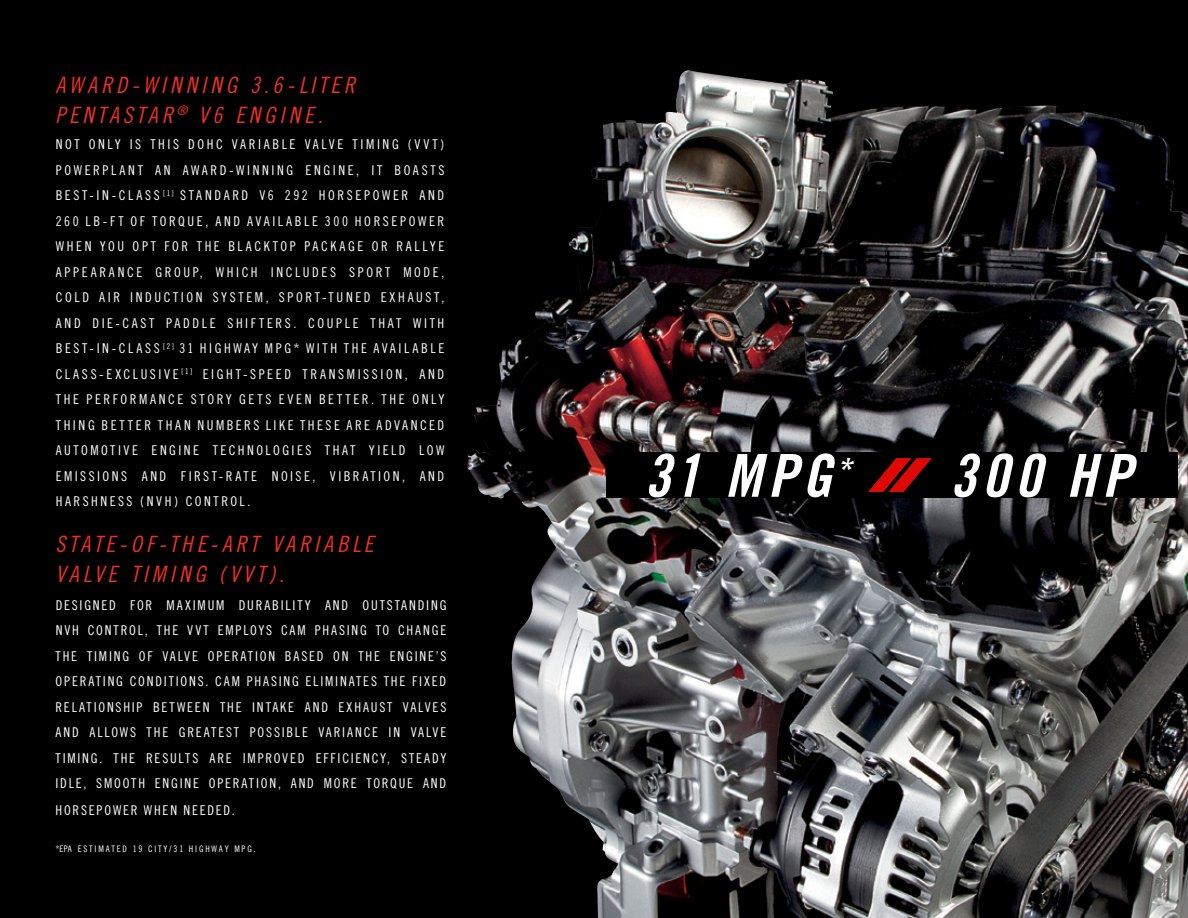
<style>
.page{position:relative;width:1188px;height:918px;background:#000}
.page>*{position:absolute;margin:0;border:0;box-sizing:border-box;transform-origin:0 0}
.t1{font:59.25px "Trade Gothic Bold Cond Twenty Obl";letter-spacing:.1em;color:#fff}
.t2{font:22.5px/30px "Trade Gothic Cond Eighteen Obl";letter-spacing:.17em;color:#ee3124}
.t3{font:13.5px/25.5px "Trade Gothic Cond Eighteen";letter-spacing:.18em;color:#fff;text-align:justify}
.t4{font:13.5px/25.5px "Trade Gothic Cond Eighteen";letter-spacing:.135em;color:#fff}
.t5{font:13.5px "Trade Gothic Cond Eighteen";letter-spacing:.13em;color:#fff}
.t6{font:13.5px "Trade Gothic Cond Eighteen";letter-spacing:.2em;color:#fff}
.t7{font:9px "Trade Gothic Cond Eighteen";letter-spacing:.2em;color:#fff}
</style>
<div class="page">
<img style="left:465px;top:72px;width:723px;height:846px">
<div style="left:606px;top:453px;width:571px;height:45px;background:#000"></div>
<svg style="left:868px;top:458px;width:64px;height:35px"></svg>
<h2 class="t2" style="left:55px;top:69px;width:301px">AWARD-WINNING 3.6-LITER<br>PENTASTAR <sup>®</sup> V6 ENGINE.</h2>
<p class="t3" style="left:56px;top:132px;width:9px">NOT</p>
<p class="t3" style="left:89px;top:132px;width:9px">ONL</p>
<p class="t3" style="left:115px;top:132px;width:166px">Y IS THIS DO HC VARI ABLE</p>
<p class="t3" style="left:305px;top:132px;width:57px">VALVE TIMING</p>
<p class="t3" style="left:408px;top:132px;width:38px">(VVT)</p>
<p class="t3" style="left:56px;top:157px;width:10px">POWE</p>
<p class="t3" style="left:93px;top:157px;width:43px">RPL ANT</p>
<p class="t3" style="left:155px;top:157px;width:223px">AN AWAR D-WINNING ENGINE, IT</p>
<p class="t3" style="left:394px;top:157px;width:36px">BO ASTS</p>
<p class="t3" style="left:56px;top:183px;width:9px">BEST</p>
<p class="t3" style="left:89px;top:183px;width:267px">-IN -CLASS <sup>[1]</sup> ST AND ARD V6 292 HORSEPOWE</p>
<p class="t3" style="left:402px;top:183px;width:35px">R AND</p>
<p class="t3" style="left:56px;top:208px;width:248px">260 LB -FT OF TO RQUE, AND AVAIL ABLE</p>
<p class="t3" style="left:325px;top:208px;width:68px">300 HORSEPOWE</p>
<p class="t3" style="left:438px;top:208px;width:8px">R</p>
<p class="t3" style="left:56px;top:234px;width:29px">WHEN</p>
<p class="t3" style="left:100px;top:234px;width:42px">YOU OPT</p>
<p class="t3" style="left:164px;top:234px;width:109px">FOR THE BL ACKTOP</p>
<p class="t3" style="left:304px;top:234px;width:140px">PACKAGE OR RALL YE</p>
<p class="t3" style="left:56px;top:259px;width:18px">APPE</p>
<p class="t6" style="left:91px;top:264px;width:160px">ARANCE GROUP, WH ICH</p>
<p class="t3" style="left:56px;top:259px;width:390px;text-indent:215px">I NCLU DES SPOR T MODE,<br>COLD AIR INDUC TION SYSTEM, SPOR T-TU NED EXHAU</p>
<p class="t3" style="left:426px;top:285px;width:20px">ST,</p>
<p class="t3" style="left:56px;top:310px;width:289px">AND DIE-CA ST PADDLE SH IF TER S. COUPLE</p>
<p class="t3" style="left:371px;top:310px;width:51px">THAT WIT</p>
<p class="t3" style="left:438px;top:310px;width:8px">H</p>
<p class="t3" style="left:56px;top:336px;width:9px">BEST</p>
<p class="t3" style="left:90px;top:336px;width:185px">-IN -CLASS <sup>[2]</sup> 31 HIG HWAY MPG</p>
<p class="t3" style="left:294px;top:336px;width:21px">* WIT</p>
<p class="t3" style="left:331px;top:336px;width:99px">H THE AVAIL ABLE</p>
<p class="t3" style="left:56px;top:361px;width:155px">CLASS -EX CLUSI VE <sup>[1]</sup> EIG</p>
<p class="t3" style="left:226px;top:361px;width:33px">HT-SPEED</p>
<p class="t3" style="left:303px;top:361px;width:36px">TRANSMISSION</p>
<p class="t3" style="left:405px;top:361px;width:32px">, AND</p>
<p class="t3" style="left:56px;top:387px;width:144px">THE PE RFORMANCE STO</p>
<p class="t3" style="left:217px;top:387px;width:32px">RY GETS</p>
<p class="t3" style="left:279px;top:387px;width:50px">EVEN BETTE</p>
<p class="t3" style="left:362px;top:387px;width:60px">R. THE ONL</p>
<p class="t3" style="left:438px;top:387px;width:7px">Y</p>
<p class="t3" style="left:56px;top:412px;width:25px">THING</p>
<p class="t3" style="left:101px;top:412px;width:9px">BETTE</p>
<p class="t3" style="left:144px;top:412px;width:81px">R THAN NUMBE</p>
<p class="t3" style="left:244px;top:412px;width:30px">RS LIKE</p>
<p class="t3" style="left:300px;top:412px;width:26px">THESE</p>
<p class="t3" style="left:346px;top:412px;width:91px">ARE ADVANCED</p>
<p class="t3" style="left:56px;top:438px;width:27px">AUTOMOTI</p>
<p class="t3" style="left:124px;top:438px;width:37px">VE ENGINE</p>
<p class="t3" style="left:213px;top:438px;width:44px">TE CHNOLOGIES</p>
<p class="t3" style="left:325px;top:438px;width:61px">THAT YIELD</p>
<p class="t3" style="left:419px;top:438px;width:10px">LOW</p>
<p class="t3" style="left:56px;top:463px;width:9px">EMISSIONS</p>
<p class="t3" style="left:142px;top:463px;width:17px">AND</p>
<p class="t3" style="left:181px;top:463px;width:71px">FI RST-RATE</p>
<p class="t3" style="left:272px;top:463px;width:9px">NOISE</p>
<p class="t3" style="left:312px;top:463px;width:67px">, VIB RATION</p>
<p class="t3" style="left:402px;top:463px;width:35px">, AND</p>
<p class="t3" style="left:56px;top:489px;width:54px">HARSHNESS</p>
<p class="t3" style="left:140px;top:489px;width:64px">(NVH) CONT</p>
<p class="t3" style="left:221px;top:489px;width:31px">ROL.</p>
<h2 class="t2" style="left:55px;top:528px;width:320px">STATE-OF-THE-ART VARIABLE<br>VALVE TIMING (VVT).</h2>
<p class="t4" style="left:56px;top:592px;width:392px;text-indent:217px">BILITY AND OU TSTANDING<br>N VH CONTROL, TH E VVT EMPLOYS CAM PHA SING TO CHA</p>
<p class="t5" style="left:56px;top:597px;width:95px">D ESIGNED FOR</p>
<p class="t3" style="left:167px;top:592px;width:90px">MAXIMUM DURA</p>
<p class="t3" style="left:56px;top:618px;width:392px;text-indent:368px">NGE TH E TIMING OF VA LVE OPERATION BASED ON TH E ENGINE’S OPERATING CONDITIONS. CAM PHA SING ELIMINATES TH E FIXED RELATIONSH IP BETWEEN TH E INTAKE AND EXHAU</p>
<p class="t3" style="left:56px;top:694px;width:392px;text-indent:324px">ST VA LVES AND ALLOWS TH E GREATEST POSSIBLE VAR IANCE IN VA LVE TIMING. TH E RESU LTS ARE IMPROVED EFFICIENCY, STEADY IDLE, SMOOTH ENGINE OPERATION, AND MORE TORQU</p>
<p class="t3" style="left:407px;top:771px;width:41px">E AND</p>
<p class="t5" style="left:56px;top:803px;width:181px">H OR SEPOWER WH EN NEEDED.</p>
<p class="t7" style="left:55px;top:844px;width:202px">*EPA ESTIMATED 19 C ITY /31 H IGH WAY MPG.</p>
<h1 class="t1" style="left:644px;top:440px;width:208px">31 MPG<sup>*</sup></h1>
<h1 class="t1" style="left:950px;top:440px;width:183px">300 HP</h1>
</div>
